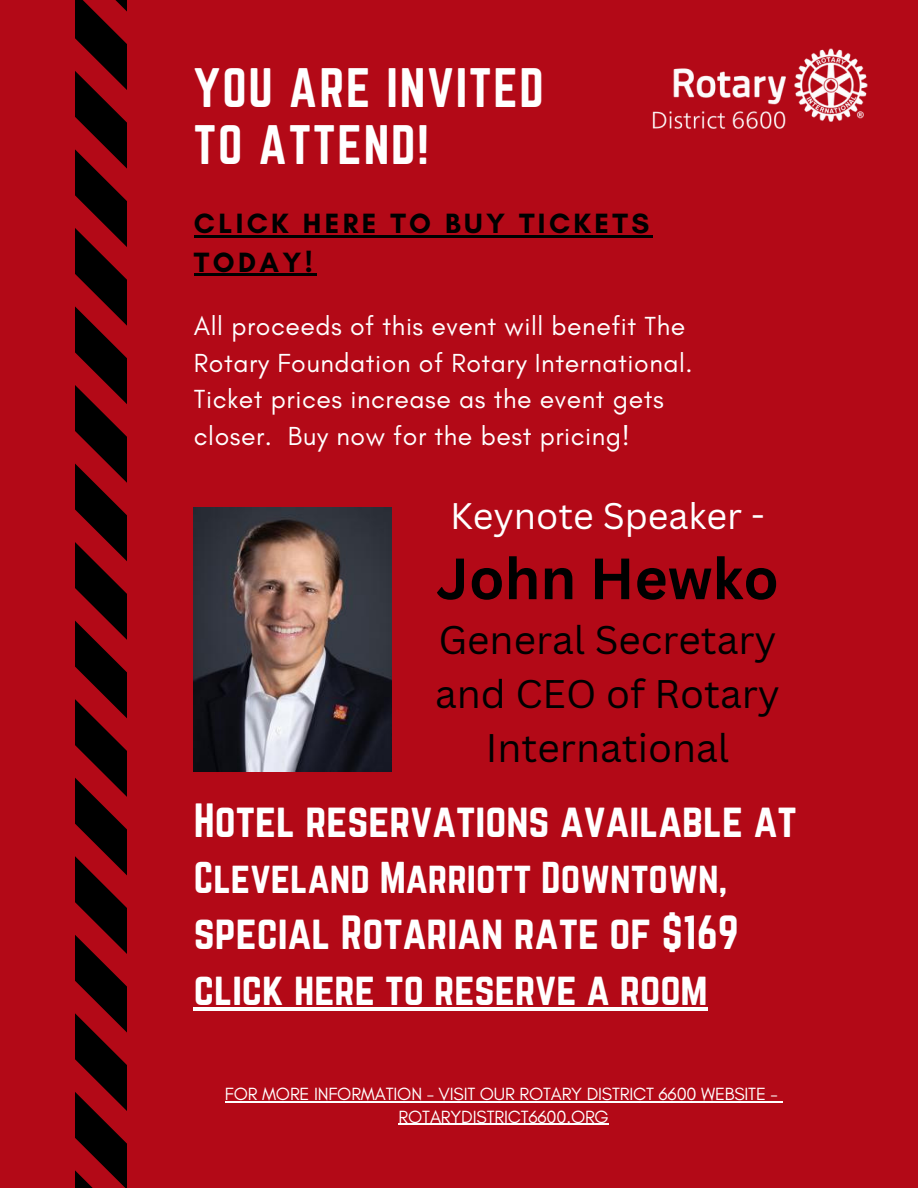
<style>
.page{position:relative;width:918px;height:1188px;background:#b30917}
.page>*{position:absolute;margin:0;border:0;box-sizing:border-box;transform-origin:0 0}
.t1{font:700 56.85px "Canva Sans";color:#000}
.t2{font:48.6px/56.2px "Norwester";letter-spacing:.04em;color:#fff}
.t3{font:42px "Norwester";color:#fff}
.t4{font:40.5px "Norwester";color:#fff}
.t5{font:39px "Norwester";color:#fff}
.t6{font:38.85px/54px "Canva Sans";color:#000;text-align:center}
.t7{font:36px "Canva Sans";color:#fff}
.t8{font:700 28.35px/38.5px "Glacial Indifference";letter-spacing:.12em;color:#000}
.t9{font:26.55px/36.5px "Glacial Indifference";letter-spacing:.02em;color:#fff}
.t10{font:18px/22.5px "Glacial Indifference";letter-spacing:-.01em;color:#fff;text-align:center}
</style>
<div class="page">
<svg style="left:75px;top:0;width:52px;height:1188px"></svg>
<img style="left:194px;top:507px;width:198px;height:264px">
<img style="left:652px;top:48px;width:216px;height:81px">
<hr style="left:194px;top:235px;width:459px;height:2px;background:#000">
<hr style="left:194px;top:274px;width:122px;height:2px;background:#000">
<hr style="left:225px;top:1101px;width:553px;height:1px;background:#fff">
<hr style="left:399px;top:1124px;width:210px;height:1px;background:#fff">
<hr style="left:194px;top:1008px;width:181px;height:3px;background:#fff">
<hr style="left:375px;top:1008px;width:333px;height:3px;background:#fff">
<h2 class="t2" style="left:194px;top:60px;width:351px">YOU ARE INVITED<br>TO ATTEND!</h2>
<p class="t8" style="left:194px;top:204px;width:457px">CLICK HERE TO BUY TICKETS<br>TODAY!</p>
<p class="t9" style="left:194px;top:308px;width:500px">All proceeds of this event will benefit The Rotary Foundation of Rotary International.<br>Ticket prices increase as the event gets closer. Buy now for the best pricing!</p>
<h3 class="t7" style="left:450px;top:491px;width:316px">Keynote Speaker -</h3>
<h1 class="t1" style="left:436px;top:538px;width:344px">John Hewko</h1>
<h3 class="t6" style="left:435px;top:612px;width:346px">General Secretary and CEO of Rotary<br>International</h3>
<h3 class="t3" style="left:194px;top:795px;width:604px">Hotel reservations available at</h3>
<h3 class="t5" style="left:194px;top:854px;width:535px">Cleveland Marriott Downtown,</h3>
<h3 class="t3" style="left:194px;top:907px;width:546px">special Rotarian rate of $169</h3>
<h3 class="t4" style="left:194px;top:965px;width:515px">click here to reserve a room</h3>
<p class="t10" style="left:225px;top:1083px;width:554px">FOR MORE INFORMATION - VISIT OUR ROTARY DISTRICT 6600 WEBSITE -<br>ROTARYDISTRICT6600.ORG</p>
</div>
